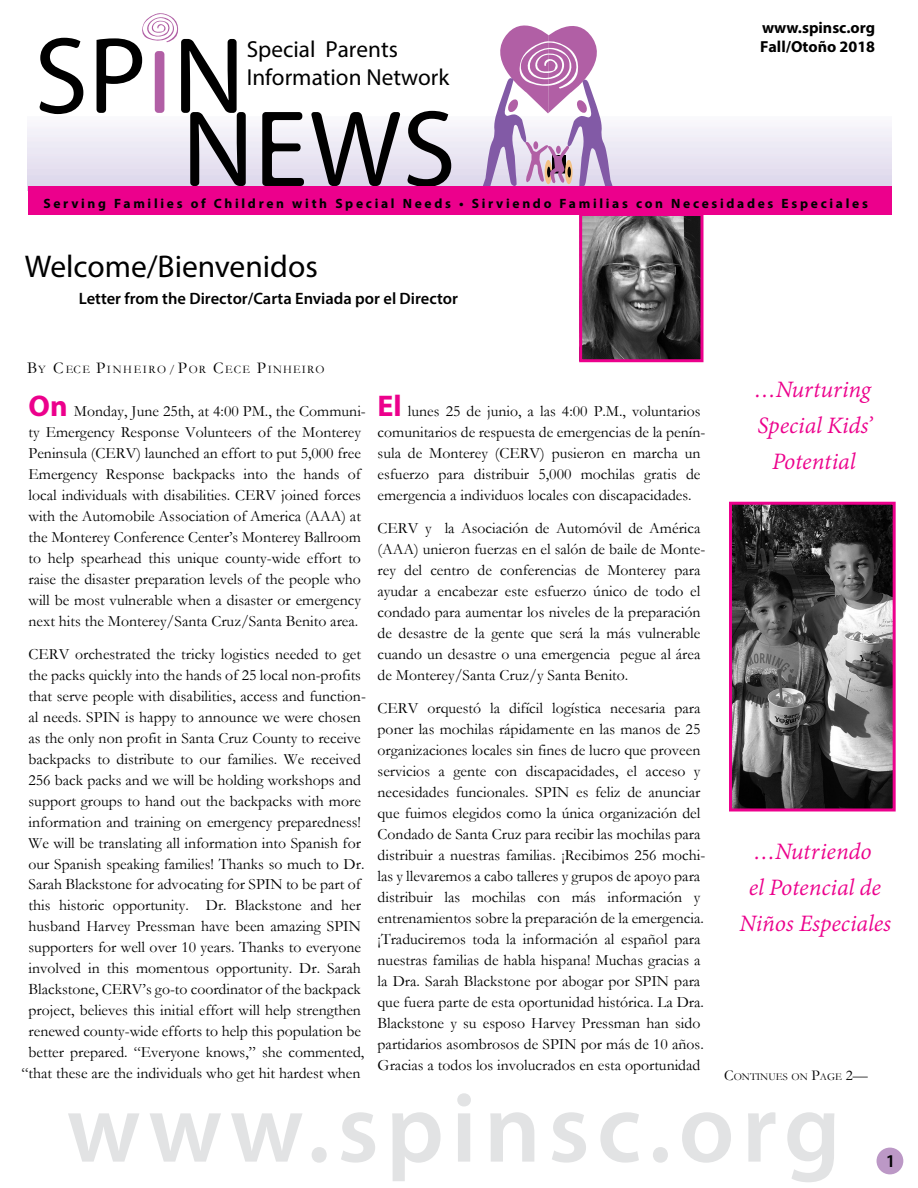
<style>
.page{position:relative;width:918px;height:1188px;background:#fff}
.page>*{position:absolute;margin:0;border:0;box-sizing:border-box;transform-origin:0 0}
.t1{font:600 99px "Myriad Pro";letter-spacing:.075em;color:#e2e3e4}
.t2{font:31.5px "Myriad Pro";color:#000}
.t3{font:italic 25.5px/36px "Adobe Devanagari";letter-spacing:-.005em;color:#ec008c;text-align:center}
.t4{font:23.25px "Myriad Pro";color:#000}
.t5{font:600 18px "Myriad Pro";color:#000}
.t6{font:600 16.5px "Myriad Pro";color:#000}
.t7{font:700 16.05px "Myriad Pro";color:#000}
.t8{font:15.75px/21px "Garamond";color:#000}
.t9{font:700 13.5px "Myriad Pro";letter-spacing:.2em;color:#000}
.t10{font:11.55px "Garamond";letter-spacing:.1em;color:#000}
.t11{font:10.5px "Garamond";color:#000}
.s1{font-size:16.5px}
.s2{font-family:"Myriad Pro";font-weight:700;font-size:30px;color:#ec008c}
.s3{font-size:15px}
</style>
<div class="page">
<div style="left:877px;top:1148px;width:26px;height:26px;background:#bc98c6;border-radius:50%"></div>
<img style="left:583px;top:217px;width:117px;height:141px">
<div style="left:579px;top:213px;width:125px;height:149px;border:3px solid #ec008c"></div>
<div style="left:28px;top:179px;width:864px;height:7px;background:#ddd8ec"></div>
<div style="left:28px;top:173px;width:864px;height:7px;background:#dfdaed"></div>
<div style="left:28px;top:168px;width:864px;height:7px;background:#e3ddee"></div>
<div style="left:28px;top:162px;width:864px;height:7px;background:#e6e0f0"></div>
<div style="left:28px;top:156px;width:864px;height:7px;background:#e8e3f1"></div>
<div style="left:28px;top:149px;width:864px;height:7px;background:#ebe6f3"></div>
<div style="left:28px;top:143px;width:864px;height:7px;background:#ebe8f4"></div>
<div style="left:28px;top:137px;width:864px;height:7px;background:#edebf5"></div>
<div style="left:28px;top:135px;width:864px;height:7px;background:#f1edf6"></div>
<div style="left:28px;top:128px;width:864px;height:7px;background:#f3f1f8"></div>
<div style="left:28px;top:122px;width:864px;height:7px;background:#f6f3f9"></div>
<div style="left:28px;top:115px;width:864px;height:8px;background:#f9f7fb"></div>
<div style="left:28px;top:111px;width:864px;height:5px;background:#fff"></div>
<svg style="left:483px;top:25px;width:130px;height:161px"></svg>
<svg style="left:40px;top:38px;width:43px;height:76px"></svg>
<svg style="left:97px;top:13px;width:149px;height:173px"></svg>
<svg style="left:262px;top:112px;width:42px;height:74px"></svg>
<svg style="left:311px;top:112px;width:89px;height:74px"></svg>
<svg style="left:407px;top:111px;width:44px;height:75px"></svg>
<div style="left:28px;top:186px;width:864px;height:28px;background:#ec008c"></div>
<img style="left:733px;top:506px;width:159px;height:302px">
<div style="left:729px;top:502px;width:167px;height:310px;border:3px solid #ec008c"></div>
<p class="t7" style="left:762px;top:17px;width:114px">www.spinsc.org</p>
<h3 class="t4" style="left:247px;top:35px;width:153px">Special Parents</h3>
<p class="t7" style="left:760px;top:36px;width:117px">Fall/Otoño 2018</p>
<h3 class="t4" style="left:247px;top:63px;width:204px">Information Network</h3>
<p class="t9" style="left:43px;top:195px;width:826px">Serving Families of Children with Special Needs • Sirviendo Familias con Necesidades Especiales</p>
<h2 class="t2" style="left:25px;top:247px;width:295px">Welcome/Bienvenidos</h2>
<p class="t6" style="left:79px;top:288px;width:381px">Letter from the Director/Carta Enviada por el Director</p>
<p class="t10" style="left:27px;top:361px;width:299px"><span class="s1">B</span>Y <span class="s1">C</span>ECE <span class="s1">P</span>INHEIRO / <span class="s1">P</span>OR <span class="s1">C</span>ECE <span class="s1">P</span>INHEIRO</p>
<p class="t8" style="left:29px;top:400px;width:339px"><span class="s2">On</span> Monday, June 25th, at 4:00 PM., the Communi&shy;ty Emergency Response Volunteers of the Monterey Peninsula (CERV) launched an effort to put 5,000 free Emergency Response backpacks into the hands of local individuals with disabilities. CERV joined forces with the Automobile Association of America (AAA) at the Monterey Conference Center’s Monterey Ballroom to help spearhead this unique county-wide effort to raise the disaster preparation levels of the people who will be most vulnerable when a disaster or emergency next hits the Monterey/Santa Cruz/Santa Benito area.</p>
<p class="t8" style="left:21px;top:643px;width:346px;text-align:center">CERV orchestrated the tricky logistics needed to get the packs quickly into the hands of 25 local non-profits that serve people with disabilities, access and function&shy;al needs. SPIN is happy to announce we were chosen as the only non profit in Santa Cruz County to receive backpacks to distribute to our families. We received 256 back packs and we will be holding workshops and support groups to hand out the backpacks with more information and training on emergency preparedness!<br>We will be translating all information into Spanish for our Spanish speaking families! Thanks so much to Dr.<br>Sarah Blackstone for advocating for SPIN to be part of this historic opportunity. Dr. Blackstone and her husband Harvey Pressman have been amazing SPIN supporters for well over 10 years. Thanks to everyone involved in this momentous opportunity. Dr. Sarah Blackstone, CERV’s go-to coordinator of the backpack project, believes this initial effort will help strengthen renewed county-wide efforts to help this population be better prepared. “Everyone knows,” she commented, “that these are the individuals who get hit hardest when</p>
<p class="t8" style="left:378px;top:400px;width:329px"><span class="s2">El</span> lunes 25 de junio, a las 4:00 P.M., voluntarios comunitarios de respuesta de emergencias de la penín&shy;sula de Monterey (CERV) pusieron en marcha un esfuerzo para distribuir 5,000 mochilas gratis de emergencia a individuos locales con discapacidades.</p>
<p class="t8" style="left:378px;top:517px;width:329px">CERV y la Asociación de Automóvil de América (AAA) unieron fuerzas en el salón de baile de Monte&shy;rey del centro de conferencias de Monterey para ayudar a encabezar este esfuerzo único de todo el condado para aumentar los niveles de la preparación de desastre de la gente que será la más vulnerable cuando un desastre o una emergencia pegue al área de Monterey/Santa Cruz/y Santa Benito.</p>
<p class="t8" style="left:378px;top:697px;width:329px">CERV orquestó la difícil logística necesaria para poner las mochilas rápidamente en las manos de 25 organizaciones locales sin fines de lucro que proveen servicios a gente con discapacidades, el acceso y necesidades funcionales. SPIN es feliz de anunciar que fuimos elegidos como la única organización del Condado de Santa Cruz para recibir las mochilas para distribuir a nuestras familias. ¡Recibimos 256 mochi&shy;las y llevaremos a cabo talleres y grupos de apoyo para distribuir las mochilas con más información y entrenamientos sobre la preparación de la emergencia. ¡Traduciremos toda la información al español para nuestras familias de habla hispana! Muchas gracias a la Dra. Sarah Blackstone por abogar por SPIN para que fuera parte de esta oportunidad histórica. La Dra.<br>Blackstone y su esposo Harvey Pressman han sido partidarios asombrosos de SPIN por más de 10 años.<br>Gracias a todos los involucrados en esta oportunidad</p>
<h3 class="t3" style="left:754px;top:374px;width:120px">…Nurturing<br>Special Kids’<br>Potential</h3>
<h3 class="t3" style="left:740px;top:836px;width:153px">…Nutriendo<br>el Potencial de<br>Niños Especiales</h3>
<p class="t11" style="left:724px;top:1070px;width:145px"><span class="s3">C</span>ONTINUES ON <span class="s3">P</span>AGE <span class="s3">2—</span></p>
<h1 class="t1" style="left:67px;top:1065px;width:775px">www.spinsc.org</h1>
<p class="t5" style="left:886px;top:1149px;width:11px">1</p>
</div>
